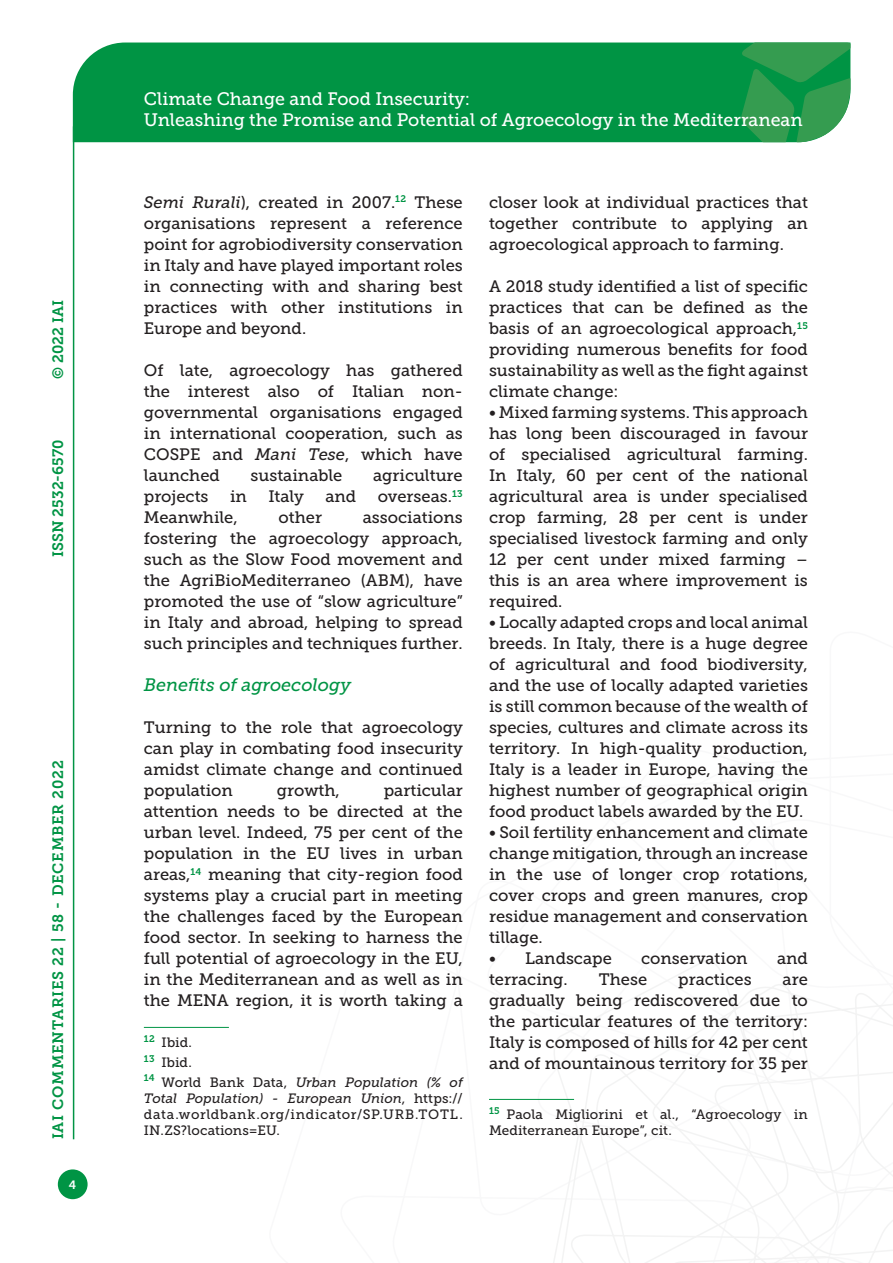
<style>
.page{position:relative;width:893px;height:1263px;background:#fff}
.page>*{position:absolute;margin:0;border:0;box-sizing:border-box;transform-origin:0 0}
.t1{font:18px/21.6px "Museo Slab 500";color:#fff}
.Titolo_paragrafo_2{font:italic 18px "Museo Slab 500";color:#009444}
.Testo{font:16.5px/21px "Museo Slab 500";color:#231f20;text-align:justify}
.t2{font:15px "Museo Slab 700";letter-spacing:.05em;color:#009444}
.t3{font:15px "Museo Slab 700";color:#009444}
.Nota{font:13.5px/16.2px "Museo Slab 500";letter-spacing:.015em;color:#231f20;text-align:justify}
.t4{font:12px "Museo Slab 700";color:#fff}
.s1{font-style:italic}
</style>
<div class="page">
<svg style="left:531px;top:960px;width:362px;height:303px"></svg>
<div style="left:73px;top:43px;width:668px;height:99px;background:#009444"></div>
<svg style="left:741px;top:43px;width:109px;height:99px;background:#319e55"></svg>
<div style="left:58px;top:1169px;width:30px;height:30px;background:#009444;border-radius:50%"></div>
<hr style="left:73px;top:126px;width:1px;height:1013px;background:#009444">
<hr style="left:144px;top:1027px;width:85px;height:1px;background:#009444">
<hr style="left:489px;top:1099px;width:85px;height:1px;background:#009444">
<p class="t2" style="left:50px;top:379px;width:80px;rotate:-90deg">© 2022 IAI</p>
<p class="t3" style="left:50px;top:557px;width:119px;rotate:-90deg">ISSN 2532-6570</p>
<p class="t2" style="left:50px;top:1139px;width:381px;rotate:-90deg">IAI COMMENTARIES 22 | 58 - DECEMBER 2022</p>
<p class="t4" style="left:69px;top:1178px;width:9px">4</p>
<p class="t1" style="left:144px;top:88px;width:660px">Climate Change and Food Insecurity:<br>Unleashing the Promise and Potential of Agroecology in the Mediterranean</p>
<p class="Testo" style="left:144px;top:192px;width:320px"><span class="s1">Semi Rurali</span>), created in 2007.<sup>12</sup> These organisations represent a reference point for agrobiodiversity conservation in Italy and have played important roles in connecting with and sharing best practices with other institutions in Europe and beyond.</p>
<p class="Testo" style="left:144px;top:360px;width:320px">Of late, agroecology has gathered the interest also of Italian non&shy;governmental organisations engaged in international cooperation, such as COSPE and <span class="s1">Mani Tese</span>, which have launched</p>
<p class="Testo" style="left:250px;top:465px;width:93px">sustainable</p>
<p class="Testo" style="left:373px;top:465px;width:91px">agriculture</p>
<p class="Testo" style="left:144px;top:486px;width:66px">projects</p>
<p class="Testo" style="left:230px;top:486px;width:18px">in</p>
<p class="Testo" style="left:268px;top:486px;width:37px">Italy</p>
<p class="Testo" style="left:325px;top:486px;width:32px">and</p>
<p class="Testo" style="left:378px;top:486px;width:87px">overseas.<sup>13</sup></p>
<p class="Testo" style="left:144px;top:507px;width:95px">Meanwhile,</p>
<p class="Testo" style="left:278px;top:507px;width:45px">other</p>
<p class="Testo" style="left:144px;top:507px;width:320px;text-indent:219px">associations fostering the agroecology approach, such as the Slow Food movement and the AgriBioMediterraneo (ABM), have promoted the use of “slow agriculture” in Italy and abroad, helping to spread such principles and techniques further.</p>
<p class="Titolo_paragrafo_2" style="left:144px;top:675px;width:209px">Benefits of agroecology</p>
<p class="Testo" style="left:144px;top:717px;width:320px">Turning to the role that agroecology can play in combating food insecurity amidst climate change and continued population</p>
<p class="Testo" style="left:144px;top:780px;width:320px;text-indent:240px">particular attention needs to be directed at the urban level. Indeed, 75 per cent of the population in the EU lives in urban areas,<sup>14</sup> meaning that city-region food systems play a crucial part in meeting the challenges faced by the European food sector. In seeking to harness the full potential of agroecology in the EU, in the Mediterranean and as well as in the MENA region, it is worth taking a</p>
<p class="Nota" style="left:144px;top:1034px;width:50px"><sup>12</sup> Ibid.</p>
<p class="Nota" style="left:144px;top:1054px;width:50px"><sup>13</sup> Ibid.</p>
<p class="Nota" style="left:144px;top:1074px;width:320px"><sup>14</sup> World Bank Data, <span class="s1">Urban Population (% of Total Population) - European Union</span>, https:// data.worldbank.org/indicator/SP.URB.TOTL.<br>IN.ZS?locations=EU.</p>
<p class="Testo" style="left:277px;top:780px;width:64px">growth,</p>
<p class="Testo" style="left:489px;top:192px;width:320px">closer look at individual practices that together contribute to applying an agroecological approach to farming.</p>
<p class="Testo" style="left:489px;top:276px;width:320px">A 2018 study identified a list of specific practices that can be defined as the basis of an agroecological approach,<sup>15 </sup>providing numerous benefits for food sustainability as well as the fight against climate change:</p>
<p class="Testo" style="left:489px;top:402px;width:320px">• Mixed farming systems. This approach has long been discouraged in favour of specialised agricultural farming.<br>In Italy, 60 per cent of the national agricultural area is under specialised crop farming, 28 per cent is under specialised livestock farming and only 12 per cent under mixed farming – this is an area where improvement is required.</p>
<p class="Testo" style="left:489px;top:612px;width:320px">• Locally adapted crops and local animal breeds. In Italy, there is a huge degree of agricultural and food biodiversity, and the use of locally adapted varieties is still common because of the wealth of species, cultures and climate across its territory. In high-quality production, Italy is a leader in Europe, having the highest number of geographical origin food product labels awarded by the EU.</p>
<p class="Testo" style="left:489px;top:822px;width:320px">• Soil fertility enhancement and climate change mitigation, through an increase in the use of longer crop rotations, cover crops and green manures, crop residue management and conservation tillage.</p>
<p class="Testo" style="left:489px;top:948px;width:124px">• Landscape</p>
<p class="Testo" style="left:641px;top:948px;width:108px">conservation</p>
<p class="Testo" style="left:777px;top:948px;width:32px">and</p>
<p class="Testo" style="left:489px;top:969px;width:80px">terracing.</p>
<p class="Testo" style="left:599px;top:969px;width:50px">These</p>
<p class="Testo" style="left:678px;top:969px;width:75px">practices</p>
<p class="Testo" style="left:489px;top:969px;width:320px;text-indent:294px">are gradually being rediscovered due to the particular features of the territory:<br>Italy is composed of hills for 42 per cent and of mountainous territory for 35 per</p>
<p class="Nota" style="left:489px;top:1106px;width:320px"><sup>15</sup> Paola Migliorini et al., “Agroecology in<br>Mediterranean Europe”, cit.</p>
</div>
